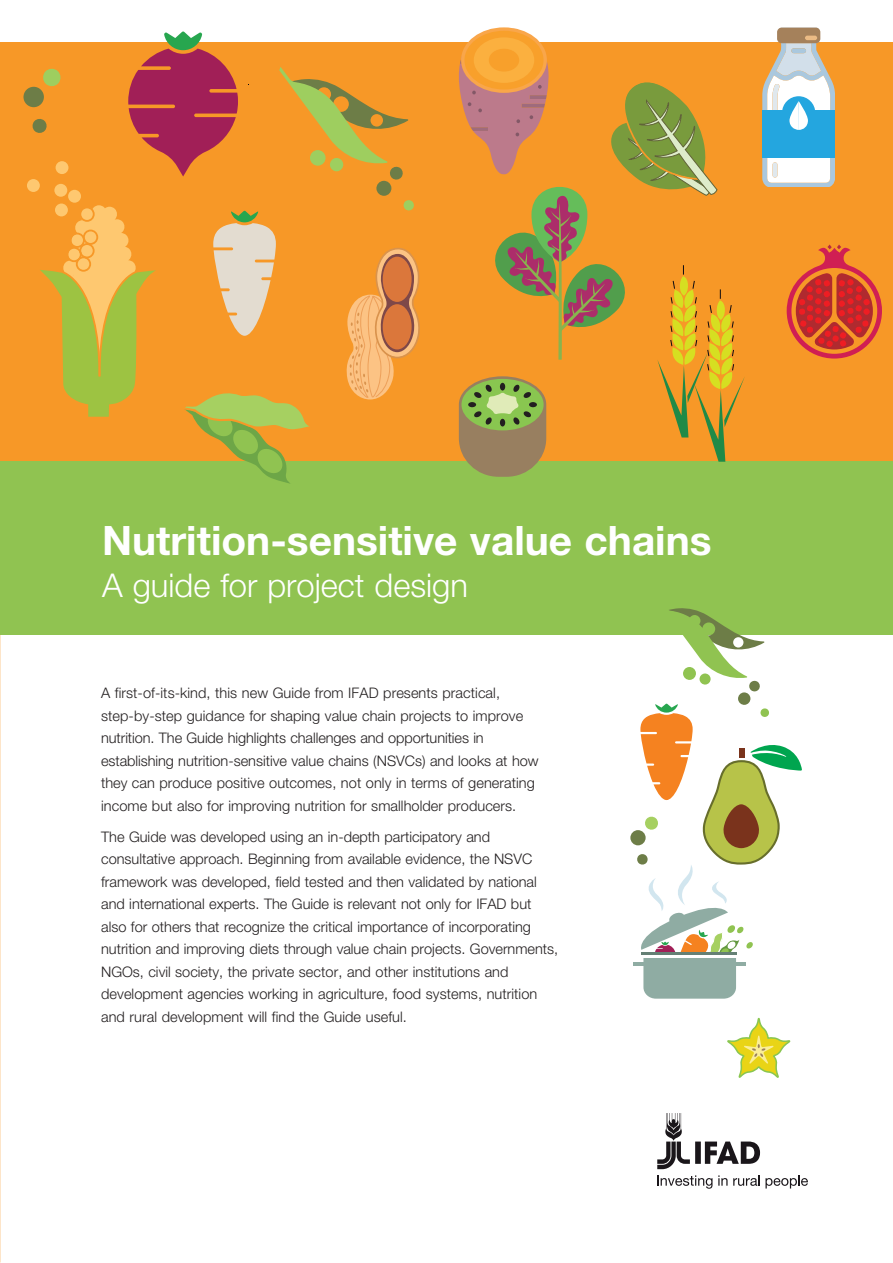
<style>
.page{position:relative;width:893px;height:1263px;background:#fff}
.page>*{position:absolute;margin:0;border:0;box-sizing:border-box;transform-origin:0 0}
.t1{font:700 40.65px "Helvetica Neue LT Std";color:#fff}
.t2{font:300 32.7px "Helvetica Neue LT Std";color:#fff}
.t3{font:300 14.55px/22.5px "Helvetica Neue LT Std";color:#231f20}
</style>
<div class="page">
<div style="left:0;top:43px;width:893px;height:467px;background:#f79827"></div>
<svg style="left:657px;top:1175px;width:55px;height:13px"></svg>
<svg style="left:718px;top:1175px;width:90px;height:13px"></svg>
<svg style="left:657px;top:1113px;width:103px;height:56px"></svg>
<svg style="left:32px;top:119px;width:15px;height:14px"></svg>
<div style="left:23px;top:87px;width:21px;height:20px;background:#6d7d47;border-radius:50%"></div>
<svg style="left:43px;top:68px;width:18px;height:19px"></svg>
<svg style="left:787px;top:244px;width:95px;height:115px"></svg>
<svg style="left:403px;top:200px;width:11px;height:11px"></svg>
<div style="left:376px;top:181px;width:16px;height:15px;background:#6d7d47;border-radius:50%"></div>
<svg style="left:279px;top:67px;width:129px;height:113px"></svg>
<svg style="left:213px;top:211px;width:63px;height:125px"></svg>
<svg style="left:128px;top:32px;width:110px;height:145px"></svg>
<svg style="left:762px;top:28px;width:72px;height:159px"></svg>
<hr style="left:805px;top:36px;width:12px;height:4px;background:#ebbb85;border-radius:2px">
<svg style="left:40px;top:205px;width:116px;height:212px"></svg>
<div style="left:56px;top:161px;width:12px;height:13px;background:#fec870;border-radius:50%"></div>
<div style="left:55px;top:204px;width:13px;height:12px;background:#fec870;border-radius:50%"></div>
<div style="left:54px;top:184px;width:13px;height:13px;background:#fec870;border-radius:50%"></div>
<div style="left:68px;top:190px;width:13px;height:13px;background:#fec870;border-radius:50%"></div>
<div style="left:27px;top:179px;width:13px;height:13px;background:#fec870;border-radius:50%"></div>
<svg style="left:346px;top:248px;width:74px;height:151px"></svg>
<div style="left:383px;top:304px;width:29px;height:45px;background:#db773b;border-radius:50%"></div>
<div style="left:383px;top:257px;width:29px;height:45px;background:#db773b;border-radius:50%"></div>
<div style="left:0;top:462px;width:893px;height:173px;background:#90c351"></div>
<svg style="left:178px;top:393px;width:138px;height:91px"></svg>
<hr style="left:634px;top:962px;width:112px;height:4px;background:#8faca3">
<div style="left:738px;top:692px;width:13px;height:13px;background:#6d7d47;border-radius:50%"></div>
<svg style="left:669px;top:608px;width:95px;height:84px"></svg>
<div style="left:630px;top:830px;width:16px;height:15px;background:#6d7d47;border-radius:50%"></div>
<svg style="left:636px;top:703px;width:166px;height:375px"></svg>
<svg style="left:458px;top:28px;width:287px;height:449px"></svg>
<h1 class="t1" style="left:102px;top:515px;width:611px">Nutrition-sensitive value chains</h1>
<h2 class="t2" style="left:102px;top:565px;width:367px">A guide for project design</h2>
<p class="t3" style="left:101px;top:682px;width:439px">A first-of-its-kind, this new Guide from IFAD presents practical, step-by-step guidance for shaping value chain projects to improve nutrition. The Guide highlights challenges and opportunities in establishing nutrition-sensitive value chains (NSVCs) and looks at how they can produce positive outcomes, not only in terms of generating income but also for improving nutrition for smallholder producers.</p>
<p class="t3" style="left:101px;top:825px;width:459px">The Guide was developed using an in-depth participatory and consultative approach. Beginning from available evidence, the NSVC framework was developed, field tested and then validated by national and international experts. The Guide is relevant not only for IFAD but also for others that recognize the critical importance of incorporating nutrition and improving diets through value chain projects. Governments, NGOs, civil society, the private sector, and other institutions and development agencies working in agriculture, food systems, nutrition and rural development will find the Guide useful.</p>
</div>
